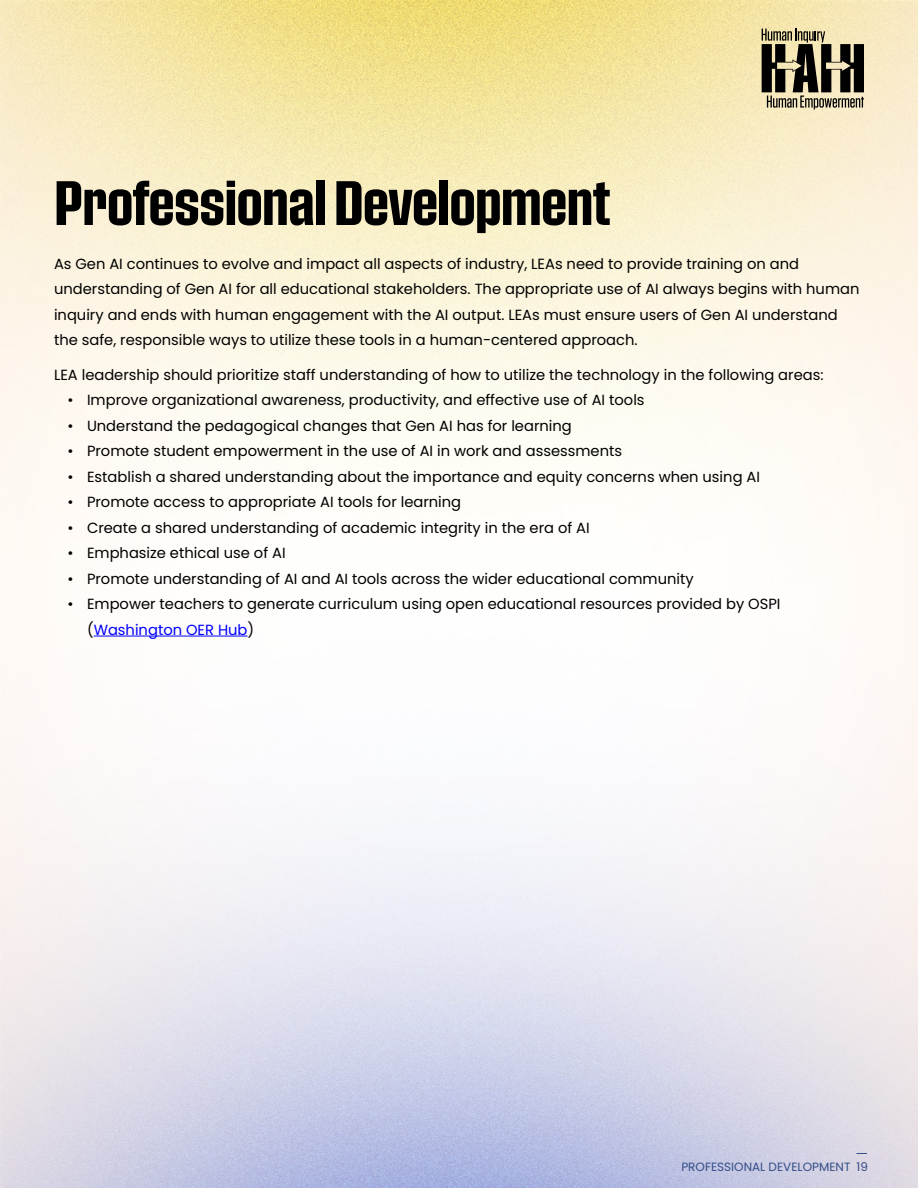
<style>
.page{position:relative;width:918px;height:1188px;background:#fff}
.page>*{position:absolute;margin:0;border:0;box-sizing:border-box;transform-origin:0 0}
.t1{font:60px "Pressio No.44";letter-spacing:-.02em;color:#000}
.Paragraph_Style_1{font:14.7px/25.5px "Poppins";color:#000}
.t2{font:12px "Poppins";color:#344d88}
.s1{color:#00f}
</style>
<div class="page">
<img style="left:0;top:0;width:918px;height:1188px">
<svg style="left:762px;top:28px;width:102px;height:81px;background:#7f7861"></svg>
<hr style="left:94px;top:636px;width:154px;height:1px;background:#00f">
<p class="t1" style="left:54px;top:169px;width:558px">Professional Development</p>
<p class="Paragraph_Style_1" style="left:54px;top:251px;width:807px">As Gen AI continues to evolve and impact all aspects of industry, LEAs need to provide training on and understanding of Gen AI for all educational stakeholders. The appropriate use of AI always begins with human inquiry and ends with human engagement with the AI output. LEAs must ensure users of Gen AI understand the safe, responsible ways to utilize these tools in a human-centered approach.</p>
<p class="Paragraph_Style_1" style="left:54px;top:362px;width:771px">LEA leadership should prioritize staff understanding of how to utilize the technology in the following areas:</p>
<p class="Paragraph_Style_1" style="left:68px;top:388px;width:579px">• Improve organizational awareness, productivity, and effective use of AI tools</p>
<p class="Paragraph_Style_1" style="left:68px;top:413px;width:506px">• Understand the pedagogical changes that Gen AI has for learning</p>
<p class="Paragraph_Style_1" style="left:68px;top:439px;width:556px">• Promote student empowerment in the use of AI in work and assessments</p>
<p class="Paragraph_Style_1" style="left:68px;top:464px;width:694px">• Establish a shared understanding about the importance and equity concerns when using AI</p>
<p class="Paragraph_Style_1" style="left:68px;top:490px;width:395px">• Promote access to appropriate AI tools for learning</p>
<p class="Paragraph_Style_1" style="left:68px;top:515px;width:524px">• Create a shared understanding of academic integrity in the era of AI</p>
<p class="Paragraph_Style_1" style="left:68px;top:541px;width:220px">• Emphasize ethical use of AI</p>
<p class="Paragraph_Style_1" style="left:68px;top:566px;width:628px">• Promote understanding of AI and AI tools across the wider educational community</p>
<p class="Paragraph_Style_1" style="left:87px;top:592px;width:695px;text-indent:-20px">• Empower teachers to generate curriculum using open educational resources provided by OSPI (<span class="s1">Washington OER Hub</span>)</p>
<p class="t2" style="left:681px;top:1159px;width:171px">PROFESSIONAL DEVELOPMENT</p>
<p class="t2" style="left:856px;top:1159px;width:13px">19</p>
</div>
